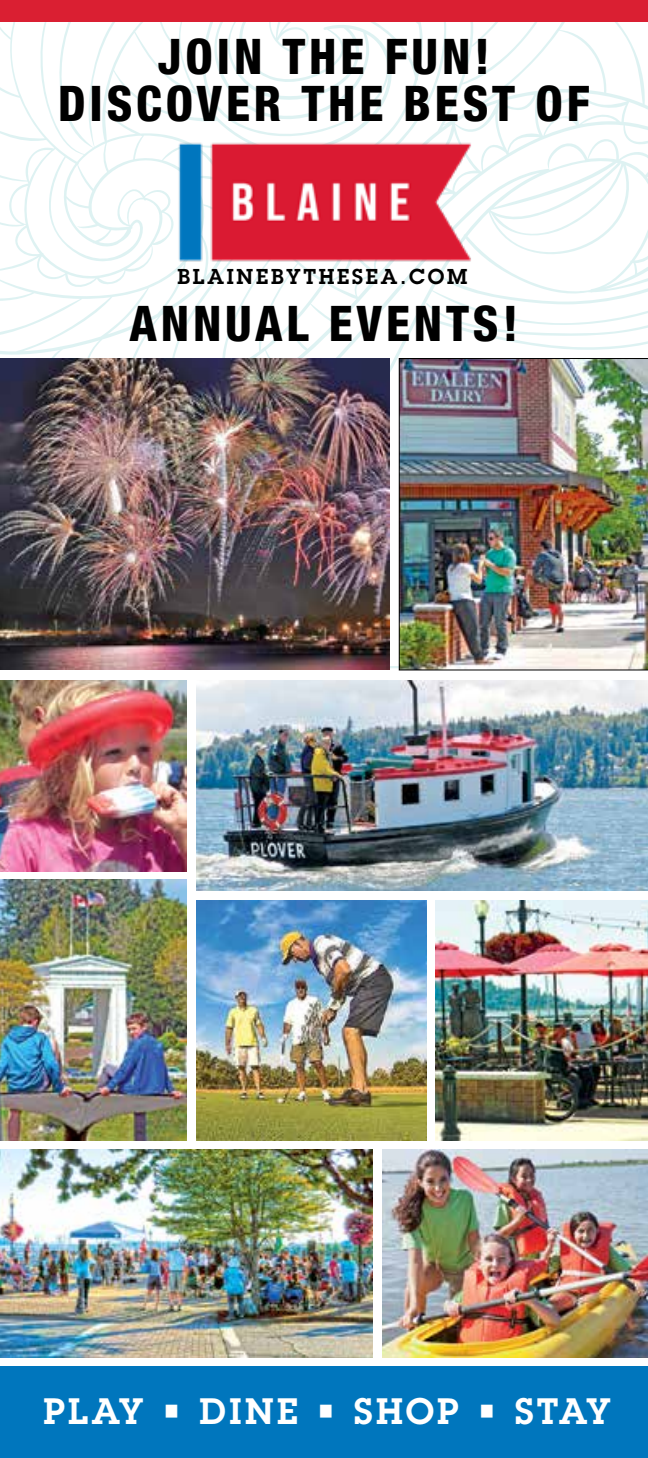
<style>
.page{position:relative;width:648px;height:1458px;background:#fff}
.page>*{position:absolute;margin:0;border:0;box-sizing:border-box;transform-origin:0 0}
.t1{font:800 condensed 49.27px/47.2px "Helvetica Neue";letter-spacing:.08em;color:#000;text-align:center}
.t2{font:600 36px "Lubalin Graph";letter-spacing:.09em;color:#fff}
.t3{font:600 21.15px "Lubalin Graph";letter-spacing:.13em;color:#000}
</style>
<div class="page">
<div style="left:0;top:1367px;width:648px;height:91px;background:#0076bd"></div>
<svg style="left:0;top:21px;width:648px;height:647px"></svg>
<div style="left:0;top:0;width:648px;height:21px;background:#da1f32"></div>
<img style="left:0;top:1150px;width:372px;height:208px">
<img style="left:0;top:680px;width:186px;height:191px">
<img style="left:436px;top:901px;width:212px;height:239px">
<img style="left:382px;top:1150px;width:266px;height:208px">
<img style="left:0;top:359px;width:390px;height:311px">
<img style="left:399px;top:358px;width:249px;height:312px">
<img style="left:196px;top:680px;width:452px;height:211px">
<img style="left:196px;top:901px;width:230px;height:239px">
<img style="left:0;top:880px;width:186px;height:260px">
<img style="left:178px;top:132px;width:293px;height:131px">
<p class="t1" style="left:58px;top:32px;width:533px">JOIN THE FUN!<br>DISCOVER THE BEST OF</p>
<p class="t3" style="left:178px;top:263px;width:291px">BLAINEBYTHESEA.COM</p>
<p class="t1" style="left:130px;top:299px;width:390px">ANNUAL EVENTS!</p>
<p class="t2" style="left:43px;top:1388px;width:569px">PLAY • DINE • SHOP • STAY</p>
</div>
